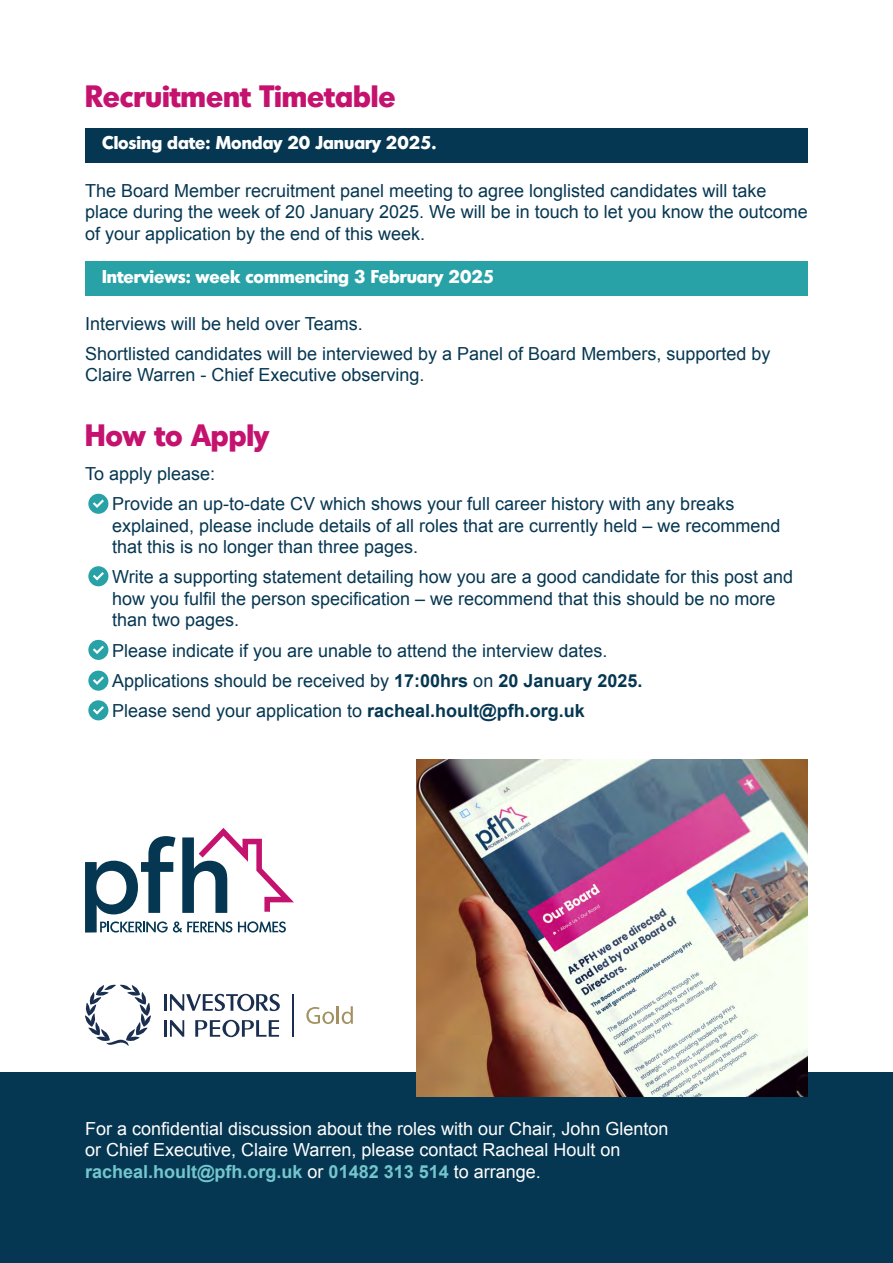
<style>
.page{position:relative;width:893px;height:1263px;background:#fff}
.page>*{position:absolute;margin:0;border:0;box-sizing:border-box;transform-origin:0 0}
.t1{font:700 30px "Montreal TS";color:#c4126e}
.t2{font:18px/21.6px "Arial";color:#063752}
.t3{font:18px/21.6px "Arial";color:#fff}
.t4{font:700 18px "Montreal TS";color:#fff}
.s1{font-weight:700}
.s2{font-weight:700;color:#73c6ce}
</style>
<div class="page">
<div style="left:0;top:1073px;width:893px;height:190px;background:#063752"></div>
<div style="left:85px;top:128px;width:723px;height:34px;background:#063752"></div>
<div style="left:85px;top:261px;width:723px;height:34px;background:#28a2a6"></div>
<hr style="left:164px;top:1020px;width:3px;height:17px;background:#1a2e50">
<svg style="left:170px;top:1020px;width:14px;height:17px"></svg>
<svg style="left:195px;top:1020px;width:84px;height:17px"></svg>
<hr style="left:164px;top:994px;width:3px;height:17px;background:#1a2e50">
<svg style="left:85px;top:984px;width:66px;height:62px"></svg>
<svg style="left:170px;top:994px;width:110px;height:17px"></svg>
<hr style="left:292px;top:994px;width:2px;height:43px;background:#1a2e50">
<svg style="left:306px;top:1006px;width:47px;height:18px"></svg>
<img style="left:417px;top:760px;width:391px;height:336px">
<svg style="left:85px;top:828px;width:209px;height:104px"></svg>
<svg style="left:88px;top:494px;width:20px;height:20px"></svg>
<svg style="left:88px;top:566px;width:20px;height:20px"></svg>
<svg style="left:88px;top:640px;width:20px;height:20px"></svg>
<svg style="left:88px;top:671px;width:20px;height:20px"></svg>
<svg style="left:88px;top:700px;width:20px;height:20px"></svg>
<h1 class="t1" style="left:85px;top:76px;width:312px">Recruitment Timetable</h1>
<p class="t4" style="left:102px;top:131px;width:335px">Closing date: Monday 20 January 2025.</p>
<p class="t2" style="left:85px;top:180px;width:724px">The Board Member recruitment panel meeting to agree longlisted candidates will take place during the week of 20 January 2025. We will be in touch to let you know the outcome of your application by the end of this week.</p>
<p class="t4" style="left:102px;top:264px;width:394px">Interviews: week commencing 3 February 2025</p>
<p class="t2" style="left:85px;top:308px;width:687px;line-height:30.2px">Interviews will be held over Teams.<br>Shortlisted candidates will be interviewed by a Panel of Board Members, supported by</p>
<p class="t2" style="left:85px;top:364px;width:341px">Claire Warren - Chief Executive observing.</p>
<h1 class="t1" style="left:85px;top:414px;width:185px">How to Apply</h1>
<p class="t2" style="left:112px;top:459px;width:624px;line-height:30.2px;text-indent:-27px">To apply please:<br>Provide an up-to-date CV which shows your full career history with any breaks</p>
<p class="t2" style="left:112px;top:515px;width:670px">explained, please include details of all roles that are currently held – we recommend that this is no longer than three pages.</p>
<p class="t2" style="left:112px;top:566px;width:683px">Write a supporting statement detailing how you are a good candidate for this post and how you fulfil the person specification – we recommend that this should be no more than two pages.</p>
<p class="t2" style="left:112px;top:635px;width:532px;line-height:30.2px">Please indicate if you are unable to attend the interview dates.<br>Applications should be received by <span class="s1">17:00hrs</span> on <span class="s1">20 January 2025.<br></span>Please send your application to <span class="s1">racheal.hoult@pfh.org.uk</span></p>
<p class="t3" style="left:85px;top:1118px;width:585px">For a confidential discussion about the roles with our Chair, John Glenton or Chief Executive, Claire Warren, please contact Racheal Hoult on <span class="s2">racheal.hoult@pfh.org.uk</span> or <span class="s2">01482 313 514</span> to arrange.</p>
</div>
